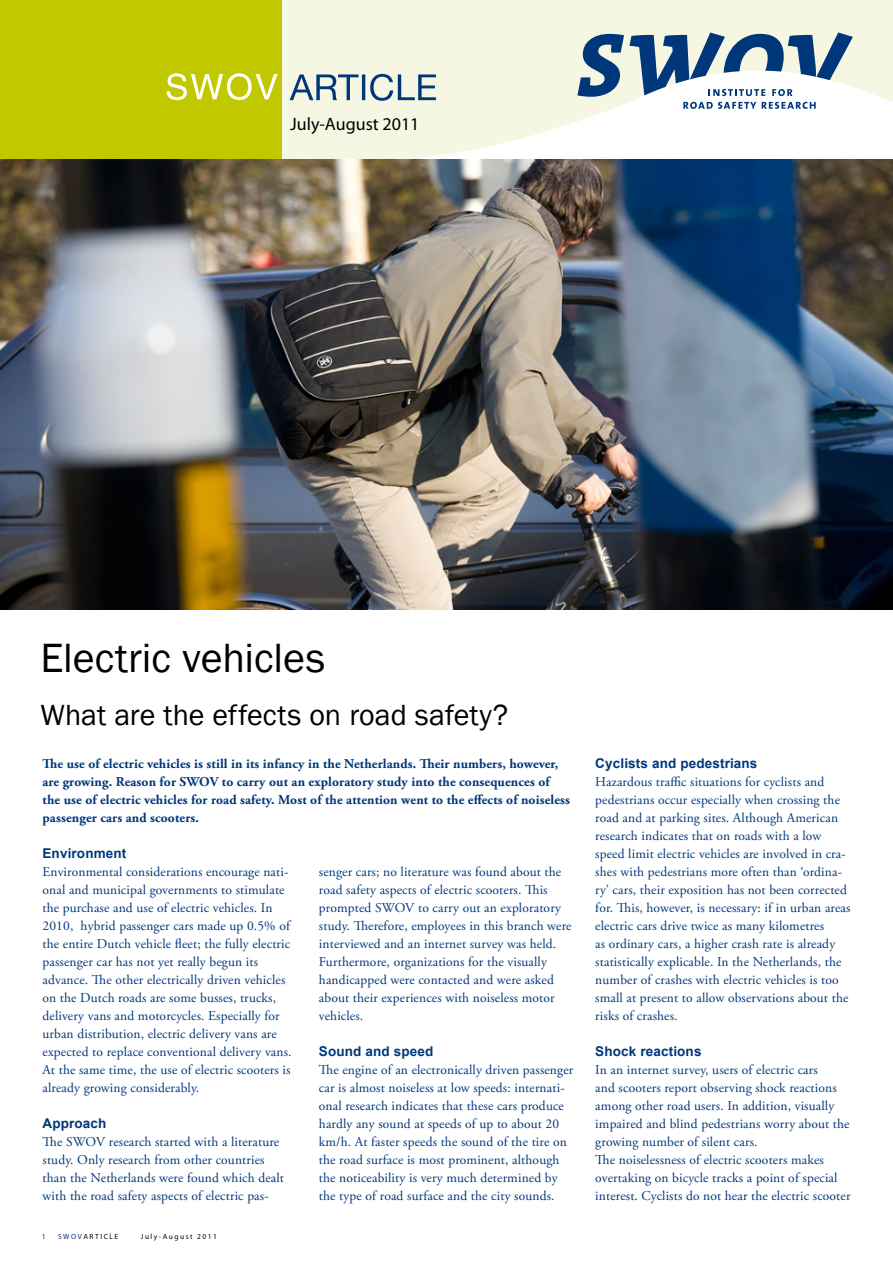
<style>
.page{position:relative;width:893px;height:1263px;background:#fff}
.page>*{position:absolute;margin:0;border:0;box-sizing:border-box;transform-origin:0 0}
.t1{font:42px "Franklin Gothic";color:#000}
.t2{font:30px "Franklin Gothic";color:#000}
.t3{font:18px "Myriad Pro";color:#000}
.t4{font:13.5px/18px "Adobe Garamond Pro";letter-spacing:.01em;color:#00377a}
.t5{font:700 13.5px/18px "Adobe Garamond Pro";letter-spacing:.01em;color:#00377a}
.t6{font:700 13.5px "Arial";letter-spacing:.01em;color:#00377a}
.t7{font:7.5px "Myriad Pro";letter-spacing:.2em;color:#000}
.t8{font:7.5px "Myriad Pro";color:#00377a}
.s1{color:#00377a}
</style>
<div class="page">
<svg style="left:282px;top:0;width:611px;height:159px;fill:#f6f7e3"></svg>
<svg style="left:577px;top:32px;width:276px;height:77px"></svg>
<div style="left:0;top:0;width:282px;height:161px;background:#c1c800"></div>
<svg style="left:167px;top:73px;width:111px;height:27px"></svg>
<svg style="left:290px;top:74px;width:146px;height:27px;background:#abbcc3"></svg>
<img style="left:0;top:159px;width:893px;height:450px">
<h3 class="t3" style="left:290px;top:112px;width:131px">July-August 2011</h3>
<h1 class="t1" style="left:41px;top:632px;width:286px">Electric vehicles</h1>
<h2 class="t2" style="left:40px;top:696px;width:469px">What are the effects on road safety?</h2>
<p class="t5" style="left:43px;top:755px;width:529px">The use of electric vehicles is still in its infancy in the Netherlands. Their numbers, however, are growing. Reason for SWOV to carry out an exploratory study into the consequences of the use of electric vehicles for road safety. Most of the attention went to the effects of noiseless passenger cars and scooters.</p>
<p class="t6" style="left:43px;top:844px;width:85px">Environment</p>
<p class="t4" style="left:43px;top:863px;width:251px">Environmental considerations encourage nati&shy;onal and municipal governments to stimulate the purchase and use of electric vehicles. In 2010, hybrid passenger cars made up 0.5% of the entire Dutch vehicle fleet; the fully electric passenger car has not yet really begun its advance. The other electrically driven vehicles on the Dutch roads are some busses, trucks, delivery vans and motorcycles. Especially for urban distribution, electric delivery vans are expected to replace conventional delivery vans.<br>At the same time, the use of electric scooters is already growing considerably.</p>
<p class="t6" style="left:43px;top:1114px;width:65px">Approach</p>
<p class="t4" style="left:43px;top:1133px;width:243px">The SWOV research started with a literature study. Only research from other countries than the Netherlands were found which dealt with the road safety aspects of electric pas-</p>
<p class="t8" style="left:42px;top:1232px;width:5px">1</p>
<p class="t7" style="left:58px;top:1232px;width:62px"><span class="s1">SWOV</span>ARTICLE</p>
<p class="t7" style="left:141px;top:1231px;width:78px">July-August 2011</p>
<p class="t4" style="left:319px;top:863px;width:254px">senger cars; no literature was found about the road safety aspects of electric scooters. This prompted SWOV to carry out an exploratory study. Therefore, employees in this branch were interviewed and an internet survey was held.<br>Furthermore, organizations for the visually handicapped were contacted and were asked about their experiences with noiseless motor vehicles.</p>
<p class="t6" style="left:319px;top:1042px;width:116px">Sound and speed</p>
<p class="t4" style="left:319px;top:1061px;width:256px">The engine of an electronically driven passenger car is almost noiseless at low speeds: internati&shy;onal research indicates that these cars produce hardly any sound at speeds of up to about 20 km/h. At faster speeds the sound of the tire on the road surface is most prominent, although the noticeability is very much determined by the type of road surface and the city sounds.</p>
<p class="t6" style="left:595px;top:754px;width:164px">Cyclists and pedestrians</p>
<p class="t4" style="left:595px;top:773px;width:257px">Hazardous traffic situations for cyclists and pedestrians occur especially when crossing the road and at parking sites. Although American research indicates that on roads with a low speed limit electric vehicles are involved in cra&shy;shes with pedestrians more often than ‘ordina&shy;ry’ cars, their exposition has not been corrected for. This, however, is necessary: if in urban areas electric cars drive twice as many kilometres<br>as ordinary cars, a higher crash rate is already statistically explicable. In the Netherlands, the number of crashes with electric vehicles is too small at present to allow observations about the risks of crashes.</p>
<p class="t6" style="left:595px;top:1042px;width:108px">Shock reactions</p>
<p class="t4" style="left:595px;top:1061px;width:257px">In an internet survey, users of electric cars<br>and scooters report observing shock reactions among other road users. In addition, visually impaired and blind pedestrians worry about the growing number of silent cars.<br>The noiselessness of electric scooters makes overtaking on bicycle tracks a point of special interest. Cyclists do not hear the electric scooter</p>
</div>
